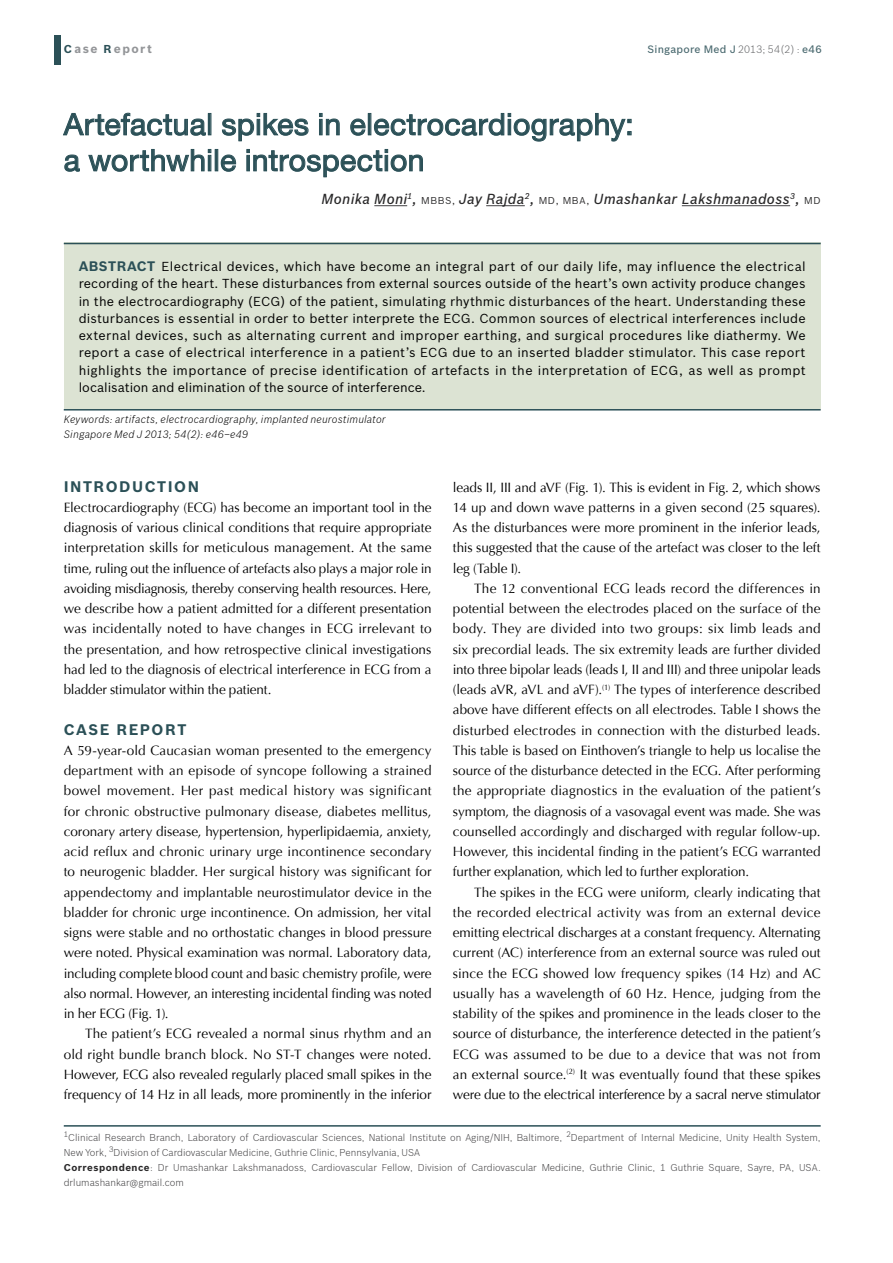
<style>
.page{position:relative;width:893px;height:1263px;background:#fff}
.page>*{position:absolute;margin:0;border:0;box-sizing:border-box;transform-origin:0 0}
.t1{font:30px/36px "Helvetica Neue";letter-spacing:.015em;color:#2b5057}
.t2{font:700 15px "Bosch Sans";letter-spacing:.1em;color:#2b5057}
.t3{font:italic 500 14.25px "Bosch Sans";letter-spacing:.02em;color:#292829}
.t4{font:13.5px/20.2px "Optima";letter-spacing:-.01em;color:#000;text-align:justify}
.t5{font:12.75px/17.2px "Bosch Sans";color:#000;text-align:justify}
.t6{font:700 12px "Bosch Sans";letter-spacing:.12em;color:#939598}
.t7{font:italic 300 10.5px/15px "Bosch Sans";letter-spacing:.015em;color:#000}
.t8{font:500 10.5px "Bosch Sans";letter-spacing:.025em;color:#4b6a70}
.t9{font:300 9.75px/15px "Bosch Sans";color:#414042}
.t10{font:300 7.8px "Bosch Sans";color:#414042}
.s1{font-size:11.25px;color:#2b5057}
.s2{font-weight:300;color:#636466}
.s3{font-weight:400;font-style:normal;font-size:9.75px}
.s4{font-weight:700;font-size:13.5px;color:#2b5057}
.s5{font-weight:700;color:#292829}
</style>
<div class="page">
<div style="left:54px;top:35px;width:7px;height:29px;background:#2b5057"></div>
<svg style="left:63px;top:112px;width:143px;height:24px"></svg>
<div style="left:208px;top:113px;width:3px;height:22px;border:1px solid #2b5057"></div>
<svg style="left:222px;top:113px;width:87px;height:29px"></svg>
<svg style="left:319px;top:113px;width:21px;height:23px"></svg>
<svg style="left:350px;top:118px;width:16px;height:18px"></svg>
<div style="left:368px;top:113px;width:3px;height:22px;border:1px solid #2b5057"></div>
<svg style="left:374px;top:113px;width:257px;height:29px"></svg>
<svg style="left:64px;top:154px;width:16px;height:18px"></svg>
<svg style="left:88px;top:149px;width:123px;height:23px"></svg>
<div style="left:208px;top:155px;width:3px;height:16px;border:1px solid #2b5057"></div>
<div style="left:215px;top:149px;width:3px;height:22px;border:1px solid #2b5057"></div>
<svg style="left:221px;top:154px;width:15px;height:18px"></svg>
<svg style="left:247px;top:149px;width:176px;height:29px"></svg>
<hr style="left:374px;top:205px;width:33px;height:1px;background:#414042">
<hr style="left:486px;top:205px;width:39px;height:1px;background:#414042">
<hr style="left:682px;top:205px;width:108px;height:1px;background:#414042">
<hr style="left:64px;top:1125px;width:757px;height:1px;background:#2b5057">
<div style="left:64px;top:243px;width:757px;height:166px;background:#dce3d3"></div>
<hr style="left:64px;top:243px;width:757px;height:1px;background:#2b5057">
<hr style="left:64px;top:409px;width:757px;height:1px;background:#2b5057">
<p class="t6" style="left:64px;top:41px;width:90px"><span class="s1">C</span>ase <span class="s1">R</span>eport</p>
<p class="t8" style="left:648px;top:43px;width:176px">Singapore Med J <span class="s2">2013; 54(2) :</span> e46</p>
<h1 class="t1" style="left:64px;top:106px;width:571px">Artefactual spikes in electrocardiography: a worthwhile introspection</h1>
<p class="t3" style="left:321px;top:189px;width:501px">Monika Moni<sup>1</sup>, <span class="s3">MBBS,</span> Jay Rajda<sup>2</sup>, <span class="s3">MD, MBA,</span> Umashankar Lakshmanadoss<sup>3</sup>, <span class="s3">MD</span></p>
<p class="t5" style="left:79px;top:258px;width:729px"><span class="s4">ABSTRACT</span> Electrical devices, which have become an integral part of our daily life, may influence the electrical recording of the heart. These disturbances from external sources outside of the heart’s own activity produce changes in the electrocardiography (ECG) of the patient, simulating rhythmic disturbances of the heart. Understanding these disturbances is essential in order to better interprete the ECG. Common sources of electrical interferences include external devices, such as alternating current and improper earthing, and surgical procedures like diathermy. We report a case of electrical interference in a patient’s ECG due to an inserted bladder stimulator. This case report highlights the importance of precise identification of artefacts in the interpretation of ECG, as well as prompt localisation and elimination of the source of interference.</p>
<p class="t7" style="left:64px;top:412px;width:324px">Keywords: artifacts, electrocardiography, implanted neurostimulator<br>Singapore Med J 2013; 54(2): e46–e49</p>
<p class="t2" style="left:64px;top:477px;width:137px">INTRODUCTION</p>
<p class="t4" style="left:64px;top:497px;width:369px">Electrocardiography (ECG) has become an important tool in the diagnosis of various clinical conditions that require appropriate interpretation skills for meticulous management. At the same time, ruling out the influence of artefacts also plays a major role in avoiding misdiagnosis, thereby conserving health resources. Here, we describe how a patient admitted for a different presentation was incidentally noted to have changes in ECG irrelevant to the presentation, and how retrospective clinical investigations had led to the diagnosis of electrical interference in ECG from a bladder stimulator within the patient.</p>
<p class="t2" style="left:64px;top:720px;width:124px">CASE REPORT</p>
<p class="t4" style="left:64px;top:740px;width:369px">A 59-year-old Caucasian woman presented to the emergency department with an episode of syncope following a strained bowel movement. Her past medical history was significant for chronic obstructive pulmonary disease, diabetes mellitus, coronary artery disease, hypertension, hyperlipidaemia, anxiety, acid reflux and chronic urinary urge incontinence secondary to neurogenic bladder. Her surgical history was significant for appendectomy and implantable neurostimulator device in the bladder for chronic urge incontinence. On admission, her vital signs were stable and no orthostatic changes in blood pressure were noted. Physical examination was normal. Laboratory data, including complete blood count and basic chemistry profile, were also normal. However, an interesting incidental finding was noted in her ECG (Fig. 1).</p>
<p class="t4" style="left:64px;top:1024px;width:369px;text-indent:21px">The patient’s ECG revealed a normal sinus rhythm and an old right bundle branch block. No ST-T changes were noted.<br>However, ECG also revealed regularly placed small spikes in the frequency of 14 Hz in all leads, more prominently in the inferior</p>
<p class="t4" style="left:453px;top:477px;width:369px">leads II, III and aVF (Fig. 1). This is evident in Fig. 2, which shows 14 up and down wave patterns in a given second (25 squares).<br>As the disturbances were more prominent in the inferior leads, this suggested that the cause of the artefact was closer to the left leg (Table I).</p>
<p class="t4" style="left:453px;top:578px;width:369px;text-indent:21px">The 12 conventional ECG leads record the differences in potential between the electrodes placed on the surface of the body. They are divided into two groups: six limb leads and six precordial leads. The six extremity leads are further divided into three bipolar leads (leads I, II and III) and three unipolar leads (leads aVR, aVL and aVF).<sup>(1)</sup> The types of interference described above have different effects on all electrodes. Table I shows the disturbed electrodes in connection with the disturbed leads.<br>This table is based on Einthoven’s triangle to help us localise the source of the disturbance detected in the ECG. After performing the appropriate diagnostics in the evaluation of the patient’s symptom, the diagnosis of a vasovagal event was made. She was counselled accordingly and discharged with regular follow-up.<br>However, this incidental finding in the patient’s ECG warranted further explanation, which led to further exploration.</p>
<p class="t4" style="left:453px;top:882px;width:369px;text-indent:21px">The spikes in the ECG were uniform, clearly indicating that the recorded electrical activity was from an external device emitting electrical discharges at a constant frequency. Alternating current (AC) interference from an external source was ruled out since the ECG showed low frequency spikes (14 Hz) and AC usually has a wavelength of 60 Hz. Hence, judging from the stability of the spikes and prominence in the leads closer to the source of disturbance, the interference detected in the patient’s ECG was assumed to be due to a device that was not from an external source.<sup>(2)</sup> It was eventually found that these spikes were due to the electrical interference by a sacral nerve stimulator</p>
<p class="t10" style="left:64px;top:1129px;width:6px">1</p>
<p class="t9" style="left:68px;top:1130px;width:496px">Clinical Research Branch, Laboratory of Cardiovascular Sciences, National Institute on Aging/NIH, Baltimore,</p>
<p class="t10" style="left:566px;top:1129px;width:6px">2</p>
<p class="t9" style="left:571px;top:1130px;width:251px">Department of Internal Medicine, Unity Health System,</p>
<p class="t9" style="left:64px;top:1145px;width:45px">New York,</p>
<p class="t10" style="left:109px;top:1144px;width:6px">3</p>
<p class="t9" style="left:64px;top:1145px;width:758px;text-indent:50px">Division of Cardiovascular Medicine, Guthrie Clinic, Pennsylvania, USA<br><span class="s5">Correspondence</span>: Dr Umashankar Lakshmanadoss, Cardiovascular Fellow, Division of Cardiovascular Medicine, Guthrie Clinic, 1 Guthrie Square, Sayre, PA, USA. drlumashankar@gmail.com</p>
</div>
